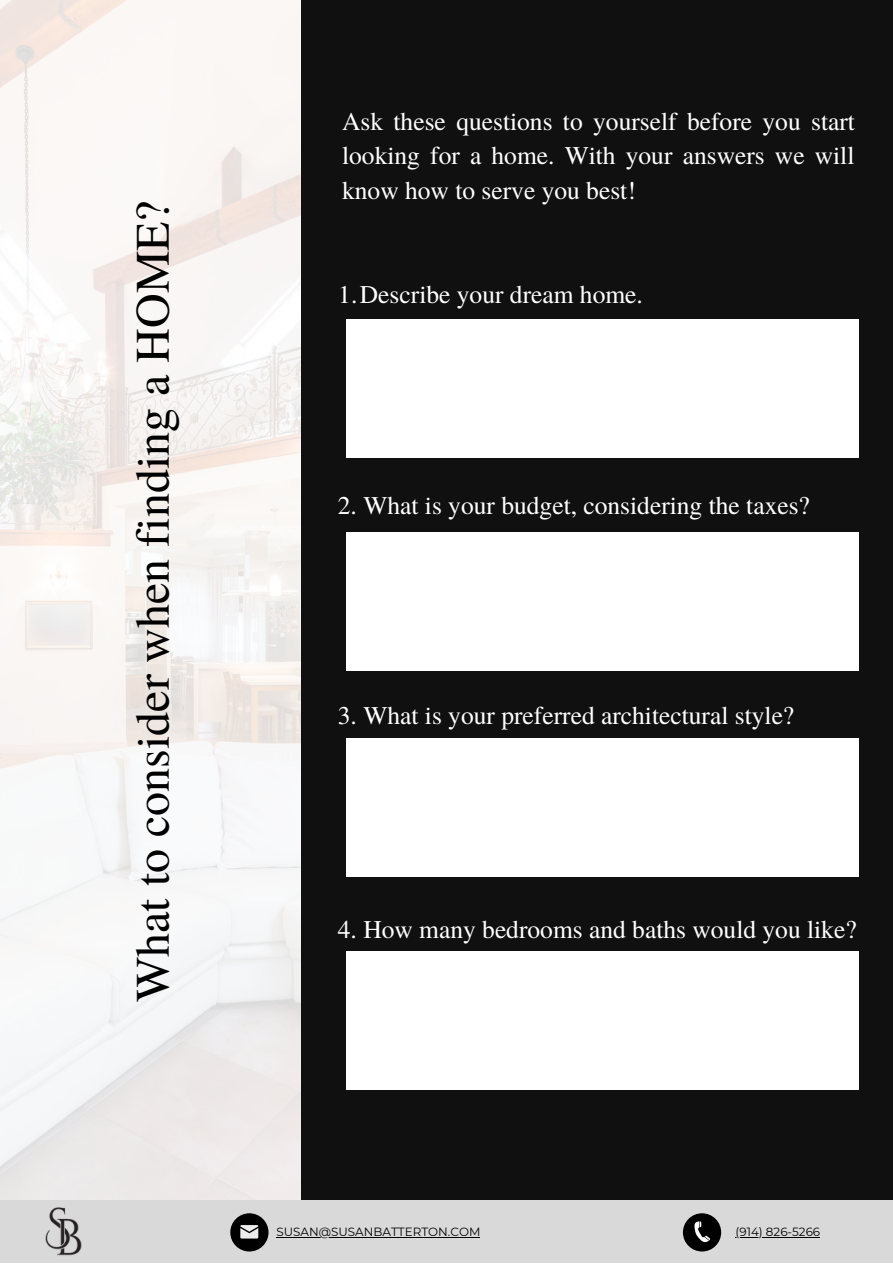
<style>
.page{position:relative;width:893px;height:1264px;background:#fff}
.page>*{position:absolute;margin:0;border:0;box-sizing:border-box;transform-origin:0 0}
.t1{font:48px "Te X Gyre Termes";color:#000}
.t2{font:25.5px/34.8px "Te X Gyre Termes";color:#fff;text-align:justify}
.t3{font:11.85px "Montserrat";color:#000}
</style>
<div class="page">
<div style="left:301px;top:0;width:591px;height:1262px;background:#101010"></div>
<img style="left:0;top:0;width:300px;height:1199px">
<div style="left:346px;top:319px;width:513px;height:138px;background:#fff"></div>
<div style="left:346px;top:532px;width:513px;height:138px;background:#fff"></div>
<div style="left:346px;top:738px;width:513px;height:138px;background:#fff"></div>
<div style="left:346px;top:951px;width:513px;height:138px;background:#fff"></div>
<div style="left:0;top:1199px;width:892px;height:63px;background:#d9d9d9"></div>
<div style="left:683px;top:1213px;width:38px;height:38px;background:#000;border-radius:50%"></div>
<svg style="left:694px;top:1221px;width:16px;height:21px"></svg>
<div style="left:230px;top:1213px;width:38px;height:38px;background:#000;border-radius:50%"></div>
<svg style="left:240px;top:1225px;width:18px;height:13px"></svg>
<hr style="left:276px;top:1237px;width:204px;height:1px;background:#000">
<hr style="left:735px;top:1237px;width:85px;height:1px;background:#000">
<img style="left:45px;top:1207px;width:37px;height:49px">
<h1 class="t1" style="left:118px;top:1002px;width:803px;rotate:-90deg">What to consider when finding a HOME?</h1>
<p class="t2" style="left:342px;top:102px;width:514px">Ask these questions to yourself before you start looking for a home. With your answers we will know how to serve you best!</p>
<p class="t2" style="left:338px;top:276px;width:306px">1.Describe your dream home.</p>
<p class="t2" style="left:338px;top:487px;width:473px">2. What is your budget, considering the taxes?</p>
<p class="t2" style="left:338px;top:697px;width:458px">3. What is your preferred architectural style?</p>
<p class="t2" style="left:338px;top:910px;width:520px">4. How many bedrooms and baths would you like?</p>
<p class="t3" style="left:276px;top:1224px;width:205px">SUSAN@SUSANBATTERTON.COM</p>
<p class="t3" style="left:735px;top:1224px;width:86px">(914) 826-5266</p>
</div>
